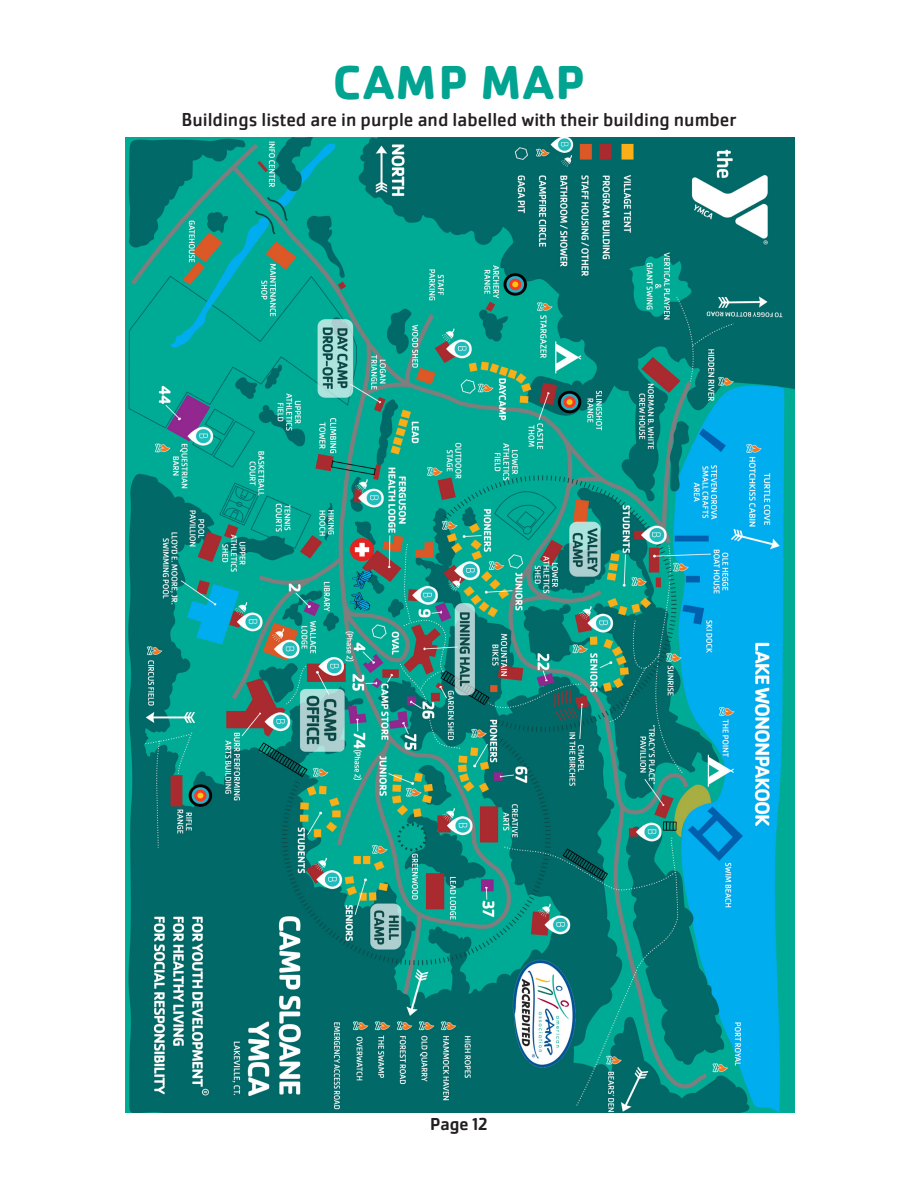
<style>
.page{position:relative;width:918px;height:1188px;background:#fff}
.page>*{position:absolute;margin:0;border:0;box-sizing:border-box;transform-origin:0 0}
.t1{font:700 49.5px "Cachet Pro";letter-spacing:.035em;color:#01a490}
.t2{font:19.5px "Cachet Pro";color:#231f20}
.t3{font:500 18px "Cachet Pro";color:#231f20}
</style>
<div class="page">
<img style="left:125px;top:138px;width:670px;height:975px">
<p class="t1" style="left:333px;top:52px;width:254px">CAMP MAP</p>
<p class="t2" style="left:181px;top:108px;width:557px">Buildings listed are in purple and labelled with their building number</p>
<p class="t3" style="left:430px;top:1114px;width:59px">Page 12</p>
</div>
